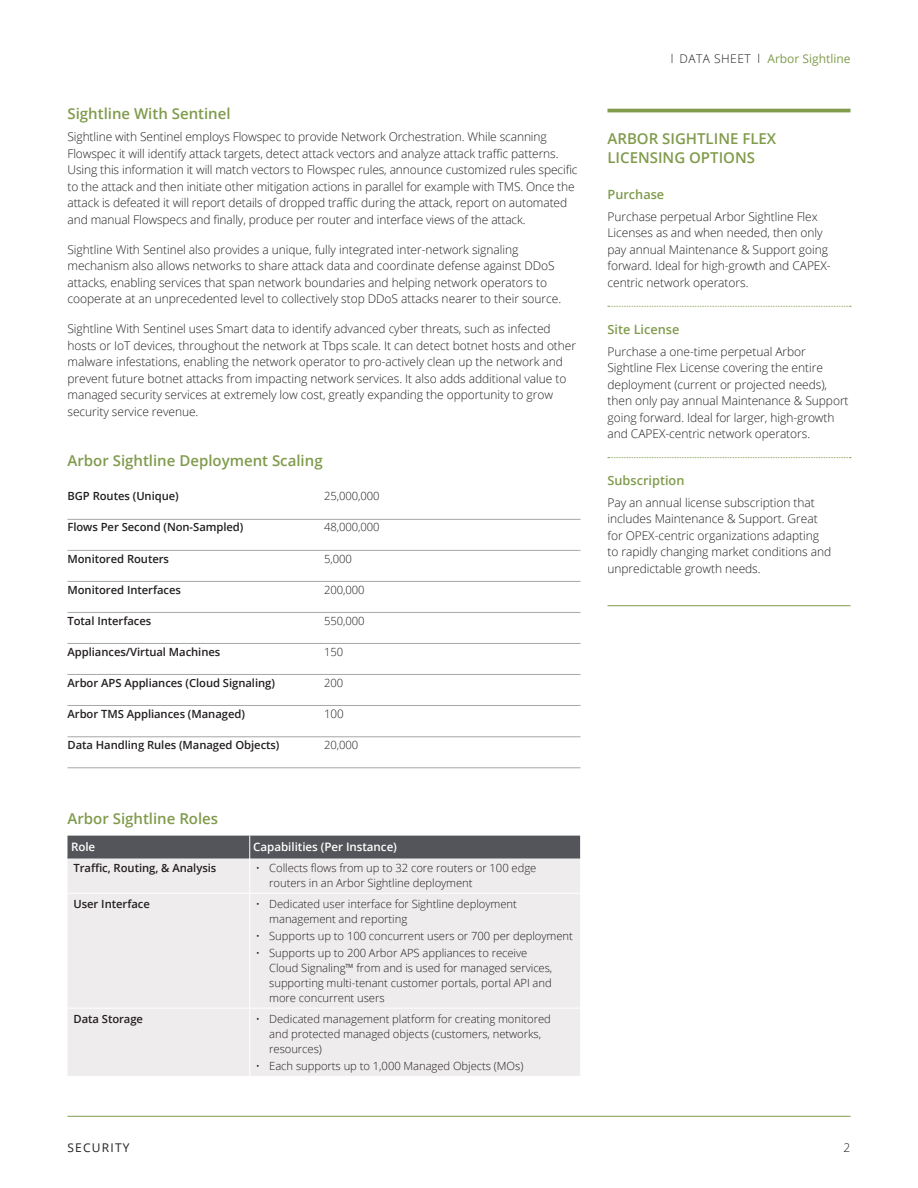
<style>
.page{position:relative;width:918px;height:1188px;background:#fff}
.page>*{position:absolute;margin:0;border:0;box-sizing:border-box;transform-origin:0 0}
.Level_1_-_Heading{font:600 15px "Open Sans";color:#809b4c}
.Level_1_-_Section_He{font:600 15px/19.5px "Open Sans";color:#809b4c}
.Level_2_-_Heading{font:600 12.75px "Open Sans";color:#809b4c}
.Body{font:300 12px/16.5px "Open Sans";letter-spacing:-.005em;color:#231f20}
.t1{font:12px "Open Sans";color:#809b4c}
.t2{font:12px "Open Sans";letter-spacing:.1em;color:#231f20}
.Table_Heading{font:600 11.7px "Open Sans";letter-spacing:-.005em;color:#fff}
.Table_Body_-_Left_Al{font:300 11.7px "Open Sans";color:#231f20}
.Column_-_Body{font:300 11.25px/15px "Open Sans";letter-spacing:-.005em;color:#231f20}
.Column_-_Body-2{font:600 11.25px "Open Sans";letter-spacing:-.005em;color:#231f20}
.Table_Body_-_Left_Co{font:600 11.25px "Open Sans";letter-spacing:-.005em;color:#231f20}
.s1{font-weight:300;color:#231f20}
</style>
<div class="page">
<hr style="left:68px;top:1116px;width:782px;height:1px;background:#809b4c">
<hr style="left:68px;top:519px;width:256px;height:1px;background:#a7a6a9">
<hr style="left:324px;top:519px;width:256px;height:1px;background:#a7a6a9">
<hr style="left:68px;top:550px;width:256px;height:1px;background:#a7a6a9">
<hr style="left:324px;top:550px;width:256px;height:1px;background:#a7a6a9">
<hr style="left:68px;top:581px;width:256px;height:1px;background:#a7a6a9">
<hr style="left:324px;top:581px;width:256px;height:1px;background:#a7a6a9">
<hr style="left:68px;top:612px;width:256px;height:1px;background:#a7a6a9">
<hr style="left:324px;top:612px;width:256px;height:1px;background:#a7a6a9">
<hr style="left:68px;top:643px;width:256px;height:1px;background:#a7a6a9">
<hr style="left:324px;top:643px;width:256px;height:1px;background:#a7a6a9">
<hr style="left:68px;top:674px;width:256px;height:1px;background:#a7a6a9">
<hr style="left:324px;top:674px;width:256px;height:1px;background:#a7a6a9">
<hr style="left:68px;top:705px;width:256px;height:1px;background:#a7a6a9">
<hr style="left:324px;top:705px;width:256px;height:1px;background:#a7a6a9">
<hr style="left:68px;top:737px;width:256px;height:1px;background:#a7a6a9">
<hr style="left:324px;top:737px;width:256px;height:1px;background:#a7a6a9">
<hr style="left:68px;top:768px;width:256px;height:1px;background:#a7a6a9">
<hr style="left:324px;top:768px;width:256px;height:1px;background:#a7a6a9">
<div style="left:68px;top:859px;width:512px;height:217px;background:#efecee"></div>
<hr style="left:68px;top:858px;width:182px;height:1px;background:#54555a">
<hr style="left:250px;top:858px;width:330px;height:1px;background:#54555a">
<hr style="left:249px;top:858px;width:1px;height:35px;background:#fff">
<hr style="left:68px;top:893px;width:182px;height:1px;background:#fff">
<hr style="left:250px;top:893px;width:330px;height:1px;background:#fff">
<hr style="left:249px;top:893px;width:1px;height:115px;background:#fff">
<hr style="left:68px;top:1008px;width:182px;height:1px;background:#fff">
<hr style="left:250px;top:1008px;width:330px;height:1px;background:#fff">
<hr style="left:249px;top:1008px;width:1px;height:68px;background:#fff">
<div style="left:68px;top:836px;width:512px;height:22px;background:#54555a"></div>
<hr style="left:608px;top:109px;width:242px;height:3px;background:#809b4c">
<svg style="left:608px;top:306px;width:243px;height:1px"></svg>
<svg style="left:608px;top:457px;width:243px;height:1px"></svg>
<hr style="left:608px;top:605px;width:242px;height:1px;background:#809b4c">
<p class="Level_1_-_Heading" style="left:68px;top:104px;width:165px">Sightline With Sentinel</p>
<p class="Body" style="left:68px;top:128px;width:512px">Sightline with Sentinel employs Flowspec to provide Network Orchestration. While scanning Flowspec it will identify attack targets, detect attack vectors and analyze attack traffic patterns.<br>Using this information it will match vectors to Flowspec rules, announce customized rules specific to the attack and then initiate other mitigation actions in parallel for example with TMS. Once the attack is defeated it will report details of dropped traffic during the attack, report on automated and manual Flowspecs and finally, produce per router and interface views of the attack.</p>
<p class="Body" style="left:68px;top:241px;width:495px">Sightline With Sentinel also provides a unique, fully integrated inter-network signaling mechanism also allows networks to share attack data and coordinate defense against DDoS attacks, enabling services that span network boundaries and helping network operators to cooperate at an unprecedented level to collectively stop DDoS attacks nearer to their source.</p>
<p class="Body" style="left:68px;top:320px;width:510px">Sightline With Sentinel uses Smart data to identify advanced cyber threats, such as infected hosts or IoT devices, throughout the network at Tbps scale. It can detect botnet hosts and other malware infestations, enabling the network operator to pro-actively clean up the network and prevent future botnet attacks from impacting network services. It also adds additional value to managed security services at extremely low cost, greatly expanding the opportunity to grow security service revenue.</p>
<p class="Level_1_-_Heading" style="left:68px;top:450px;width:257px">Arbor Sightline Deployment Scaling</p>
<p class="Column_-_Body-2" style="left:68px;top:489px;width:113px">BGP Routes (Unique)</p>
<p class="Column_-_Body" style="left:324px;top:489px;width:57px">25,000,000</p>
<p class="Column_-_Body-2" style="left:68px;top:520px;width:178px">Flows Per Second (Non-Sampled)</p>
<p class="Column_-_Body" style="left:324px;top:520px;width:57px">48,000,000</p>
<p class="Column_-_Body-2" style="left:68px;top:551px;width:103px">Monitored Routers</p>
<p class="Column_-_Body" style="left:324px;top:551px;width:29px">5,000</p>
<p class="Column_-_Body-2" style="left:68px;top:582px;width:115px">Monitored Interfaces</p>
<p class="Column_-_Body" style="left:324px;top:582px;width:42px">200,000</p>
<p class="Column_-_Body-2" style="left:68px;top:613px;width:85px">Total Interfaces</p>
<p class="Column_-_Body" style="left:324px;top:613px;width:42px">550,000</p>
<p class="Column_-_Body-2" style="left:68px;top:644px;width:154px">Appliances/Virtual Machines</p>
<p class="Column_-_Body" style="left:324px;top:644px;width:21px">150</p>
<p class="Column_-_Body-2" style="left:68px;top:675px;width:209px">Arbor APS Appliances (Cloud Signaling)</p>
<p class="Column_-_Body" style="left:324px;top:675px;width:21px">200</p>
<p class="Column_-_Body-2" style="left:68px;top:706px;width:179px">Arbor TMS Appliances (Managed)</p>
<p class="Table_Body_-_Left_Al" style="left:324px;top:706px;width:21px">100</p>
<p class="Column_-_Body-2" style="left:68px;top:737px;width:214px">Data Handling Rules (Managed Objects)</p>
<p class="Column_-_Body" style="left:324px;top:737px;width:36px">20,000</p>
<p class="Level_1_-_Heading" style="left:68px;top:808px;width:152px">Arbor Sightline Roles</p>
<p class="Table_Heading" style="left:71px;top:839px;width:26px">Role</p>
<p class="Table_Heading" style="left:253px;top:839px;width:145px">Capabilities (Per Instance)</p>
<p class="Table_Body_-_Left_Co" style="left:74px;top:860px;width:144px">Traffic, Routing, &amp; Analysis</p>
<p class="Column_-_Body" style="left:269px;top:860px;width:269px;text-indent:-14px">• Collects flows from up to 32 core routers or 100 edge routers in an Arbor Sightline deployment</p>
<p class="Table_Body_-_Left_Co" style="left:74px;top:896px;width:78px">User Interface</p>
<p class="Column_-_Body" style="left:269px;top:896px;width:249px;text-indent:-14px">• Dedicated user interface for Sightline deployment management and reporting</p>
<p class="Column_-_Body" style="left:256px;top:928px;width:319px">• Supports up to 100 concurrent users or 700 per deployment</p>
<p class="Column_-_Body" style="left:269px;top:945px;width:285px;text-indent:-14px">• Supports up to 200 Arbor APS appliances to receive Cloud Signaling™ from and is used for managed services, supporting multi-tenant customer portals, portal API and more concurrent users</p>
<p class="Table_Body_-_Left_Co" style="left:74px;top:1011px;width:71px">Data Storage</p>
<p class="Column_-_Body" style="left:269px;top:1011px;width:283px;text-indent:-14px">• Dedicated management platform for creating monitored and protected managed objects (customers, networks, resources)</p>
<p class="Column_-_Body" style="left:256px;top:1058px;width:269px">• Each supports up to 1,000 Managed Objects (MOs)</p>
<p class="t2" style="left:68px;top:1139px;width:64px">SECURITY</p>
<p class="t1" style="left:671px;top:51px;width:181px"><span class="s1">l DATA SHEET l</span> Arbor Sightline</p>
<p class="Level_1_-_Section_He" style="left:608px;top:128px;width:170px">ARBOR SIGHTLINE FLEX<br>LICENSING OPTIONS</p>
<p class="Level_2_-_Heading" style="left:608px;top:185px;width:58px">Purchase</p>
<p class="Body" style="left:608px;top:208px;width:225px">Purchase perpetual Arbor Sightline Flex Licenses as and when needed, then only pay annual Maintenance &amp; Support going forward. Ideal for high-growth and CAPEX&shy;centric network operators.</p>
<p class="Level_2_-_Heading" style="left:608px;top:320px;width:74px">Site License</p>
<p class="Body" style="left:608px;top:343px;width:243px">Purchase a one-time perpetual Arbor Sightline Flex License covering the entire deployment (current or projected needs), then only pay annual Maintenance &amp; Support going forward. Ideal for larger, high-growth and CAPEX-centric network operators.</p>
<p class="Level_2_-_Heading" style="left:608px;top:472px;width:79px">Subscription</p>
<p class="Body" style="left:608px;top:494px;width:225px">Pay an annual license subscription that includes Maintenance &amp; Support. Great for OPEX-centric organizations adapting to rapidly changing market conditions and unpredictable growth needs.</p>
<p class="Body" style="left:844px;top:1139px;width:8px">2</p>
</div>
